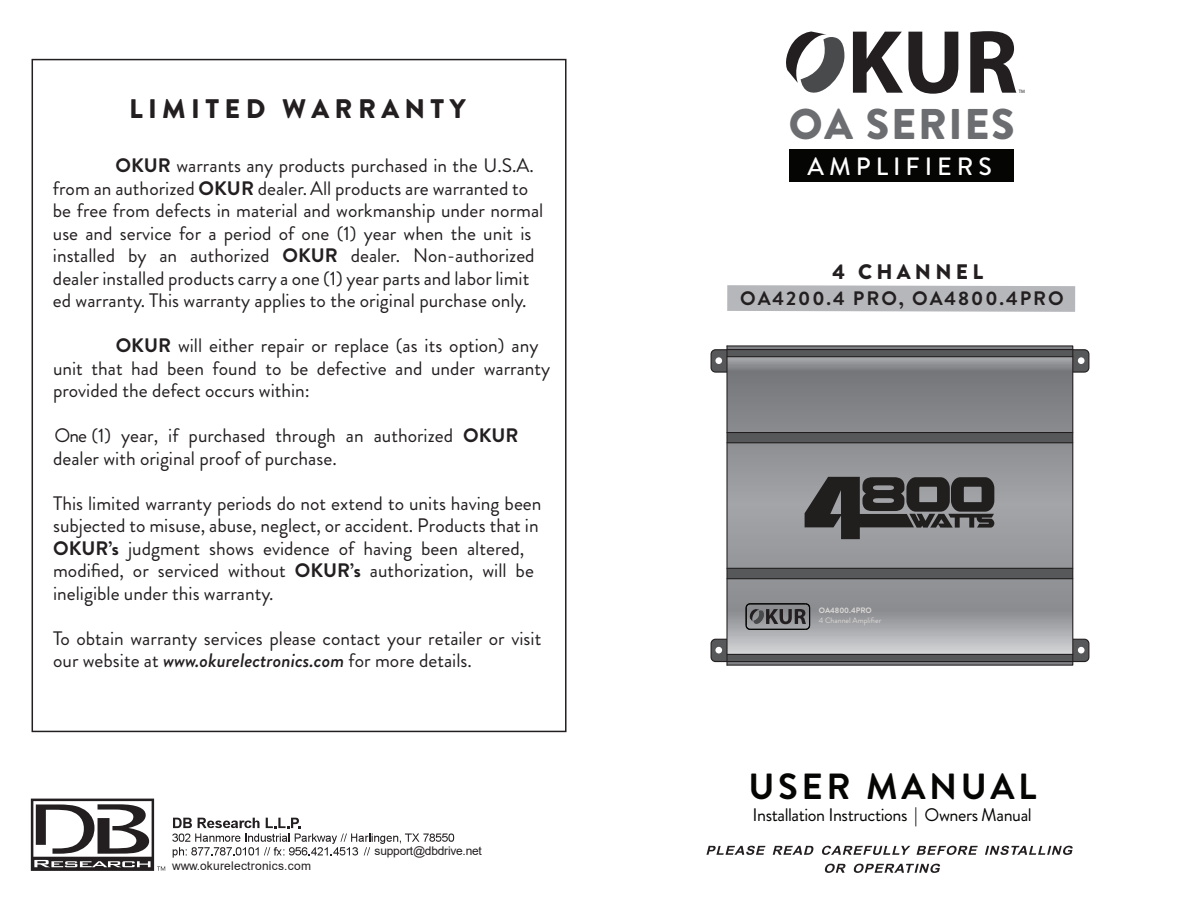
<style>
.page{position:relative;width:1188px;height:918px;background:#fff}
.page>*{position:absolute;margin:0;border:0;box-sizing:border-box;transform-origin:0 0}
.t1{font:900 42.9px "Brandon Grotesque";letter-spacing:.04em;color:#6c6d70}
.t2{font:700 36.3px "Brandon Grotesque";letter-spacing:.1em;color:#050504}
.t3{font:900 26.85px "Brandon Grotesque";letter-spacing:.2em;color:#231f20}
.t4{font:500 25.05px "Brandon Grotesque";letter-spacing:.2em;color:#fff}
.t5{font:900 21px "Brandon Grotesque";letter-spacing:.2em;color:#231f20}
.t6{font:19.5px/22.5px "Brandon Grotesque";color:#231f20}
.t7{font:700 19.5px "Brandon Grotesque";letter-spacing:.1em;color:#231f20}
.t8{font:18.15px "Brandon Grotesque";letter-spacing:-.025em;color:#050504}
.t9{font:12px "Arial";letter-spacing:.02em;color:#231f20}
.t10{font:12px "Arial";letter-spacing:-.02em;color:#231f20}
.t11{font:7.8px "Brandon Grotesque";color:#dcd8d7}
.t12{font:700 7.8px "Brandon Grotesque";color:#dcd8d7}
.t13{font:4.8px "Myriad Pro";color:#231f20}
.s1{font-weight:700}
.s2{font-weight:500;font-style:italic}
</style>
<div class="page">
<svg style="left:706px;top:846px;width:367px;height:27px"></svg>
<svg style="left:853px;top:32px;width:105px;height:62px"></svg>
<svg style="left:970px;top:31px;width:46px;height:62px"></svg>
<svg style="left:786px;top:32px;width:58px;height:61px"></svg>
<div style="left:789px;top:149px;width:225px;height:33px;background:#050504"></div>
<svg style="left:727px;top:285px;width:348px;height:27px;background:#b9babe"></svg>
<div style="left:711px;top:639px;width:26px;height:23px;background:#57585a;border-radius:4px"></div>
<div style="left:711px;top:639px;width:27px;height:23px;border:1px solid #231f20;border-radius:4px"></div>
<div style="left:715px;top:647px;width:7px;height:6px;background:#fff;border-radius:50%"></div>
<div style="left:711px;top:350px;width:26px;height:22px;background:#57585a;border-radius:4px"></div>
<div style="left:711px;top:349px;width:27px;height:24px;border:1px solid #231f20;border-radius:4px"></div>
<div style="left:715px;top:357px;width:7px;height:7px;background:#fff;border-radius:50%"></div>
<div style="left:1063px;top:639px;width:26px;height:23px;background:#57585a;border-radius:4px"></div>
<div style="left:1062px;top:639px;width:27px;height:23px;border:1px solid #231f20;border-radius:4px"></div>
<div style="left:1078px;top:647px;width:7px;height:6px;background:#fff;border-radius:50%"></div>
<div style="left:1063px;top:350px;width:26px;height:22px;background:#57585a;border-radius:4px"></div>
<div style="left:1062px;top:349px;width:27px;height:24px;border:1px solid #231f20;border-radius:4px"></div>
<div style="left:1078px;top:357px;width:7px;height:7px;background:#fff;border-radius:50%"></div>
<svg style="left:728px;top:357px;width:343px;height:297px;background:#939498"></svg>
<hr style="left:727px;top:346px;width:346px;height:4px;background:#808285">
<hr style="left:727px;top:662px;width:346px;height:3px;background:#808285">
<div style="left:727px;top:568px;width:346px;height:11px;background:#57585a"></div>
<div style="left:727px;top:433px;width:346px;height:10px;background:#57585a"></div>
<div style="left:727px;top:350px;width:346px;height:7px;background:#57585a"></div>
<div style="left:727px;top:654px;width:346px;height:8px;background:#57585a"></div>
<div style="left:726px;top:345px;width:347px;height:321px;border:1px solid #231f20"></div>
<hr style="left:727px;top:356px;width:346px;height:1px;background:#231f20">
<hr style="left:727px;top:349px;width:346px;height:1px;background:#231f20">
<hr style="left:727px;top:432px;width:346px;height:1px;background:#231f20">
<hr style="left:727px;top:442px;width:346px;height:1px;background:#231f20">
<hr style="left:727px;top:654px;width:346px;height:1px;background:#231f20">
<hr style="left:727px;top:661px;width:346px;height:1px;background:#231f20">
<hr style="left:727px;top:578px;width:346px;height:1px;background:#231f20">
<hr style="left:727px;top:568px;width:346px;height:1px;background:#231f20">
<svg style="left:173px;top:818px;width:19px;height:10px"></svg>
<svg style="left:198px;top:818px;width:62px;height:10px"></svg>
<svg style="left:266px;top:818px;width:35px;height:10px"></svg>
<svg style="left:172px;top:834px;width:282px;height:24px"></svg>
<svg style="left:31px;top:799px;width:134px;height:72px"></svg>
<div style="left:32px;top:59px;width:535px;height:673px;border:2px solid #231f20"></div>
<svg style="left:745px;top:603px;width:66px;height:27px;background:#676769"></svg>
<svg style="left:805px;top:477px;width:189px;height:62px;background:#504f50"></svg>
<h3 class="t3" style="left:129px;top:90px;width:338px">LIMITED WARRANTY</h3>
<p class="t6" style="left:53px;top:155px;width:492px;text-indent:63px"><span class="s1">OKUR</span> warrants any products purchased in the U.S.A. from an authorized <span class="s1">OKUR</span> dealer.All products are warranted to be free from defects in material and workmanship under normal use and service for a period of one (1) year when the unit is installed by an authorized <span class="s1">OKUR</span> dealer. Non-authorized dealer installed products carry a one (1) year parts and labor limit ed warranty. This warranty applies to the original purchase only.</p>
<p class="t6" style="left:53px;top:335px;width:499px;text-indent:63px"><span class="s1">OKUR</span> will either repair or replace (as its option) any unit that had been found to be defective and under warranty provided the defect occurs within:</p>
<p class="t6" style="left:53px;top:425px;width:467px">One (1) year, if purchased through an authorized <span class="s1">OKUR </span>dealer with original proof of purchase.</p>
<p class="t6" style="left:53px;top:492px;width:490px">This limited warranty periods do not extend to units having been subjected to misuse, abuse, neglect, or accident. Products that in <span class="s1">OKUR’s</span> judgment shows evidence of having been altered, modified, or serviced without <span class="s1">OKUR’s</span> authorization, will be ineligible under this warranty.</p>
<p class="t6" style="left:53px;top:627px;width:490px">To obtain warranty services please contact your retailer or visit our website at <span class="s2">www.okurelectronics.com</span> for more details.</p>
<p class="t9" style="left:172px;top:857px;width:140px">www.okurelectronics.com</p>
<p class="t10" style="left:375px;top:843px;width:109px">support@dbdrive.net</p>
<p class="t13" style="left:1019px;top:88px;width:8px">TM</p>
<h1 class="t1" style="left:789px;top:94px;width:227px">OA SERIES</h1>
<p class="t4" style="left:808px;top:149px;width:186px">AMPLIFIERS</p>
<p class="t5" style="left:833px;top:257px;width:152px">4 CHANNEL</p>
<p class="t7" style="left:740px;top:284px;width:325px">OA4200.4 PRO, OA4800.4PRO</p>
<p class="t12" style="left:819px;top:605px;width:55px">OA4800.4PRO</p>
<p class="t11" style="left:819px;top:615px;width:64px">4 Channel Amplifier</p>
<h2 class="t2" style="left:748px;top:761px;width:290px">USER MANUAL</h2>
<p class="t8" style="left:752px;top:802px;width:281px">Installation Instructions | Owners Manual</p>
</div>
